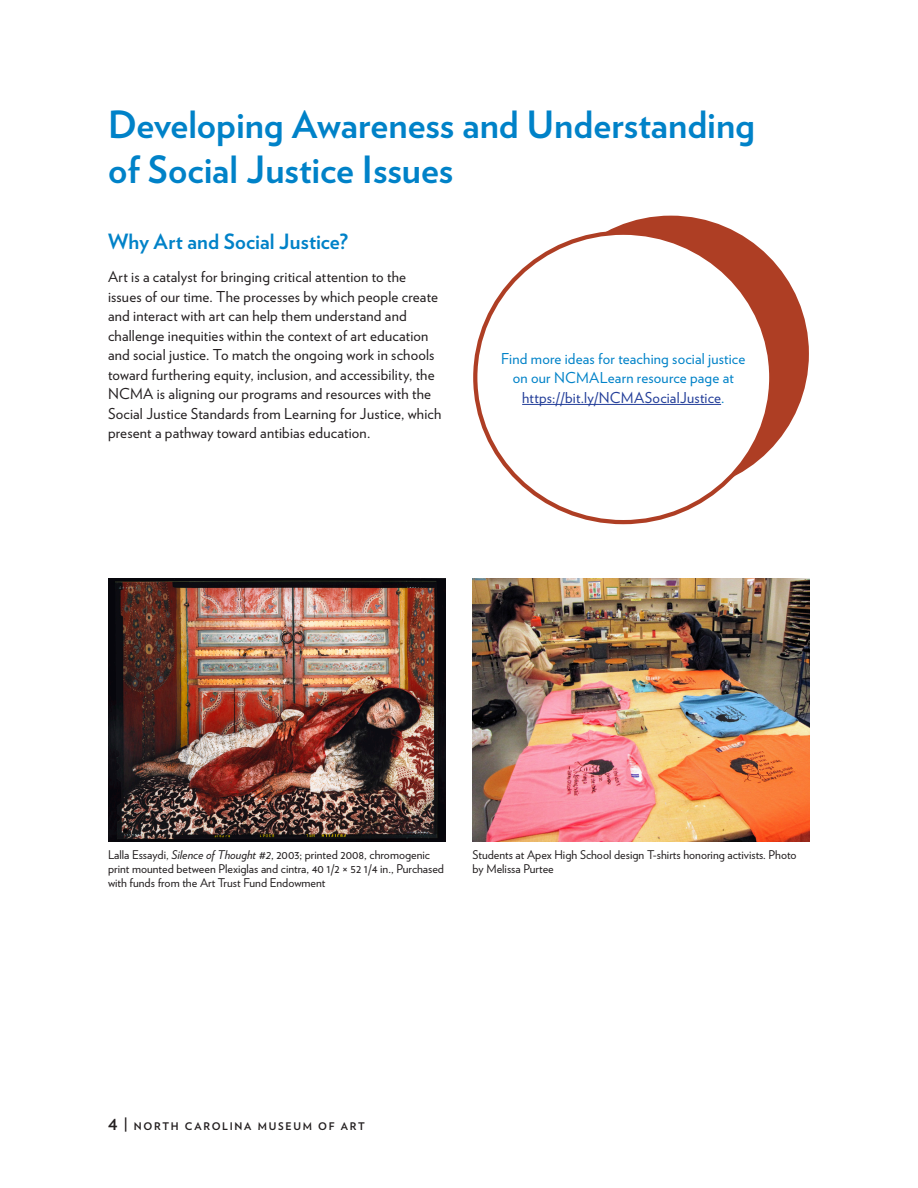
<style>
.page{position:relative;width:918px;height:1188px;background:#fff}
.page>*{position:absolute;margin:0;border:0;box-sizing:border-box;transform-origin:0 0}
.t1{font:700 37.5px/45px "Verlag";color:#0082c8}
.t2{font:700 21px "Verlag";letter-spacing:.005em;color:#0082c8}
.t3{font:15px/19.5px "Verlag";letter-spacing:.01em;color:#231f20}
.t4{font:15px/19.5px "Verlag";letter-spacing:.01em;color:#0082c8;text-align:center}
.t5{font:12px/14.4px "Verlag";color:#231f20}
.t6{font:700 10.5px "Verlag";letter-spacing:.16em;color:#231f20}
.s1{color:#233e99}
.s2{font-style:italic}
.s3{font-size:15px}
</style>
<div class="page">
<img style="left:108px;top:579px;width:338px;height:262px">
<img style="left:472px;top:579px;width:338px;height:262px">
<div style="left:533px;top:216px;width:276px;height:276px;background:#ae3e24;border-radius:50%"></div>
<div style="left:475px;top:233px;width:296px;height:289px;background:#fff;border-radius:50%"></div>
<hr style="left:522px;top:404px;width:199px;height:1px;background:#233e99">
<p class="t1" style="left:108px;top:100px;width:649px">Developing Awareness and Understanding of Social Justice Issues</p>
<p class="t2" style="left:108px;top:225px;width:242px">Why Art and Social Justice?</p>
<p class="t3" style="left:108px;top:266px;width:335px">Art is a catalyst for bringing critical attention to the issues of our time. The processes by which people create and interact with art can help them understand and challenge inequities within the context of art education and social justice. To match the ongoing work in schools toward furthering equity, inclusion, and accessibility, the NCMA is aligning our programs and resources with the Social Justice Standards from Learning for Justice, which present a pathway toward antibias education.</p>
<p class="t4" style="left:501px;top:348px;width:245px">Find more ideas for teaching social justice on our NCMALearn resource page at <span class="s1">https://bit.ly/NCMASocialJustice</span>.</p>
<p class="t5" style="left:108px;top:846px;width:338px">Lalla Essaydi, <span class="s2">Silence of Thought #2</span>, 2003; printed 2008, chromogenic print mounted between Plexiglas and cintra, 40 1/2 × 52 1/4 in., Purchased with funds from the Art Trust Fund Endowment</p>
<p class="t5" style="left:472px;top:846px;width:326px">Students at Apex High School design T-shirts honoring activists. Photo by Melissa Purtee</p>
<p class="t6" style="left:108px;top:1117px;width:259px"><span class="s3">4 |</span> NORTH CAROLINA MUSEUM OF ART</p>
</div>
